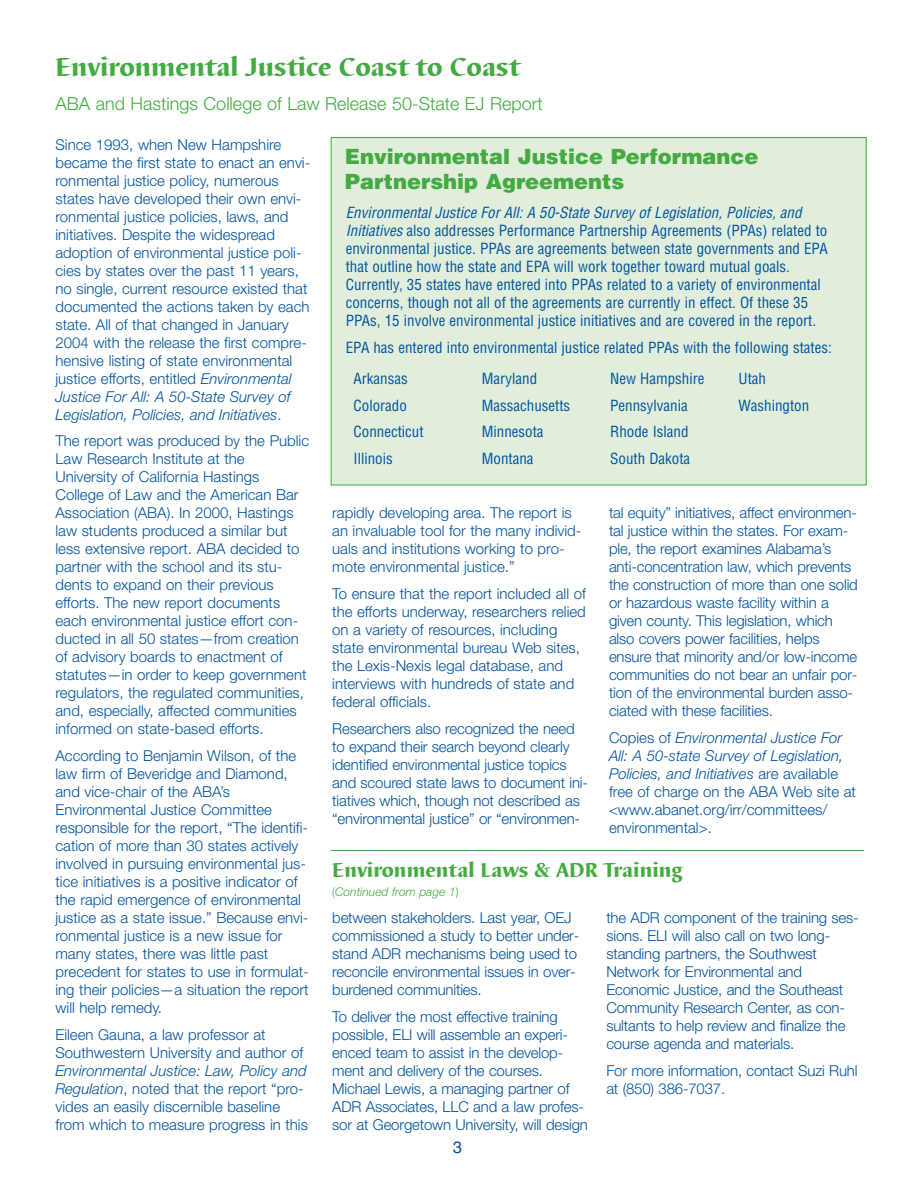
<style>
.page{position:relative;width:918px;height:1188px;background:#fff}
.page>*{position:absolute;margin:0;border:0;box-sizing:border-box;transform-origin:0 0}
.t1{font:27px "Barbedor T Heav";color:#44aa42}
.t2{font:900 21px/25.2px "Helvetica";color:#44aa42}
.t3{font:21px "Barbedor T Heav";color:#44aa42}
.t4{font:300 18px "Helvetica Neue";color:#44aa42}
.t5{font:16.5px "Helvetica";color:#01539e}
.t6{font:300 15px/18px "Helvetica Neue";color:#01539e}
.t7{font:condensed 15px/26.7px "Helvetica";color:#01539e}
.t8{font:italic condensed 15px "Helvetica";color:#01539e}
.t9{font:italic 300 12px "Helvetica Neue";color:#44aa42}
.s1{font-style:italic}
.s2{font-style:normal}
</style>
<div class="page">
<hr style="left:331px;top:850px;width:533px;height:1px;background:#44aa42">
<div style="left:331px;top:138px;width:535px;height:347px;background:#e0eedb"></div>
<h3 class="t1" style="left:56px;top:55px;width:466px">Environmental Justice Coast to Coast</h3>
<p class="t4" style="left:56px;top:97px;width:489px">ABA and Hastings College of Law Release 50-State EJ Report</p>
<p class="t6" style="left:55px;top:137px;width:256px">Since 1993, when New Hampshire became the first state to enact an envi&shy;ronmental justice policy, numerous states have developed their own envi&shy;ronmental justice policies, laws, and initiatives. Despite the widespread adoption of environmental justice poli&shy;cies by states over the past 11 years, no single, current resource existed that documented the actions taken by each state. All of that changed in January 2004 with the release the first compre&shy;hensive listing of state environmental justice efforts, entitled <span class="s1">Environmental Justice For All: A 50-State Survey of Legislation, Policies, and Initiatives</span>.</p>
<p class="t6" style="left:56px;top:433px;width:255px">The report was produced by the Public Law Research Institute at the University of California Hastings College of Law and the American Bar Association (ABA). In 2000, Hastings law students produced a similar but less extensive report. ABA decided to partner with the school and its stu&shy;dents to expand on their previous efforts. The new report documents each environmental justice effort con&shy;ducted in all 50 states—from creation of advisory boards to enactment of statutes—in order to keep government regulators, the regulated communities, and, especially, affected communities informed on state-based efforts.</p>
<p class="t6" style="left:56px;top:748px;width:255px">According to Benjamin Wilson, of the law firm of Beveridge and Diamond, and vice-chair of the ABA’s Environmental Justice Committee responsible for the report, “The identifi&shy;cation of more than 30 states actively involved in pursuing environmental jus&shy;tice initiatives is a positive indicator of the rapid emergence of environmental justice as a state issue.” Because envi&shy;ronmental justice is a new issue for many states, there was little past precedent for states to use in formulat&shy;ing their policies—a situation the report will help remedy.</p>
<p class="t6" style="left:56px;top:1027px;width:250px">Eileen Gauna, a law professor at<br>Southwestern University and author of</p>
<p class="t6" style="left:56px;top:1063px;width:254px"><span class="s1">Environmental Justice: Law, Policy and Regulation</span>, noted that the report “pro&shy;vides an easily discernible baseline from which to measure progress in this</p>
<p class="t2" style="left:345px;top:145px;width:415px">Environmental Justice Performance<br>Partnership Agreements</p>
<p class="t8" style="left:346px;top:207px;width:460px">Environmental Justice For All: A 50-State Survey of Legislation, Policies, and</p>
<p class="t7" style="left:346px;top:241px;width:484px;line-height:18px">environmental justice. PPAs are agreements between state governments and EPA that outline how the state and EPA will work together toward mutual goals.<br>Currently, 35 states have entered into PPAs related to a variety of environmental</p>
<p class="t7" style="left:346px;top:309px;width:488px">PPAs, 15 involve environmental justice initiatives and are covered in the report.<br>EPA has entered into environmental justice related PPAs with the following states:</p>
<p class="t7" style="left:482px;top:366px;width:57px">Maryland</p>
<p class="t7" style="left:739px;top:393px;width:72px">Washington</p>
<p class="t7" style="left:346px;top:219px;width:483px"><span class="s1">Initiatives</span>also addresses Performance Partnership Agreements (PPAs) related to</p>
<p class="t7" style="left:346px;top:291px;width:464px">concerns, though not all of the agreements are currently in effect. Of these 35</p>
<p class="t7" style="left:354px;top:366px;width:71px">Arkansas<br>Colorado<br>Connecticut<br>Illinois</p>
<p class="t7" style="left:610px;top:366px;width:96px">New Hampshire<br>Pennsylvania<br>Rhode Island<br>South Dakota</p>
<p class="t7" style="left:739px;top:366px;width:29px">Utah</p>
<p class="t7" style="left:482px;top:393px;width:90px">Massachusetts<br>Minnesota<br>Montana</p>
<p class="t6" style="left:332px;top:506px;width:250px">rapidly developing area. The report is an invaluable tool for the many individ&shy;uals and institutions working to pro&shy;mote environmental justice.”</p>
<p class="t6" style="left:332px;top:586px;width:255px">To ensure that the report included all of the efforts underway, researchers relied on a variety of resources, including state environmental bureau Web sites, the Lexis-Nexis legal database, and interviews with hundreds of state and federal officials.</p>
<p class="t6" style="left:332px;top:721px;width:256px">Researchers also recognized the need to expand their search beyond clearly identified environmental justice topics and scoured state laws to document ini&shy;tiatives which, though not described as “environmental justice” or “environmen-</p>
<h4 class="t3" style="left:332px;top:861px;width:352px">Environmental Laws &amp; ADR Training</h4>
<p class="t6" style="left:609px;top:506px;width:250px">tal equity” initiatives, affect environmen&shy;tal justice within the states. For exam&shy;ple, the report examines Alabama’s anti-concentration law, which prevents the construction of more than one solid or hazardous waste facility within a given county. This legislation, which also covers power facilities, helps ensure that minority and/or low-income communities do not bear an unfair por&shy;tion of the environmental burden asso&shy;ciated with these facilities.</p>
<p class="t6" style="left:609px;top:730px;width:248px">Copies of <span class="s1">Environmental Justice For All: A 50-state Survey of Legislation, Policies, and Initiatives</span> are available free of charge on the ABA Web site at &lt;www.abanet.org/irr/committees/ environmental&gt;.</p>
<p class="t9" style="left:332px;top:887px;width:128px"><span class="s2">(</span>Continued from page 1<span class="s2">)</span></p>
<p class="t6" style="left:332px;top:911px;width:248px">between stakeholders. Last year, OEJ commissioned a study to better under&shy;stand ADR mechanisms being used to reconcile environmental issues in over&shy;burdened communities.</p>
<p class="t6" style="left:332px;top:1009px;width:257px">To deliver the most effective training possible, ELI will assemble an experi&shy;enced team to assist in the develop&shy;ment and delivery of the courses.<br>Michael Lewis, a managing partner of ADR Associates, LLC and a law profes&shy;sor at Georgetown University, will design</p>
<p class="t6" style="left:606px;top:911px;width:253px">the ADR component of the training ses&shy;sions. ELI will also call on two long&shy;standing partners, the Southwest Network for Environmental and Economic Justice, and the Southeast Community Research Center, as con&shy;sultants to help review and finalize the course agenda and materials.</p>
<p class="t6" style="left:606px;top:1063px;width:253px">For more information, contact Suzi Ruhl at (850) 386-7037.</p>
<p class="t5" style="left:453px;top:1142px;width:11px">3</p>
</div>
